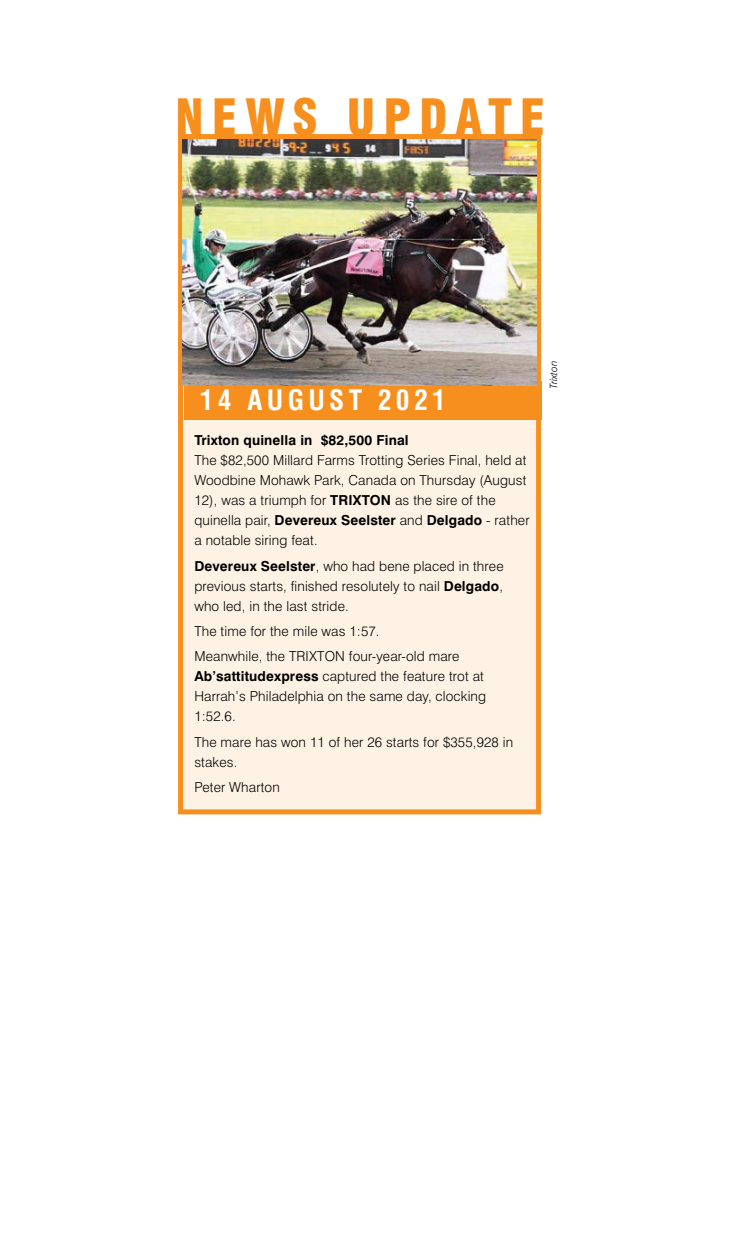
<style>
.page{position:relative;width:745px;height:1241px;background:#fff}
.page>*{position:absolute;margin:0;border:0;box-sizing:border-box;transform-origin:0 0}
.t1{font:900 condensed 48.75px "Swiss 721 BT";letter-spacing:.16em;color:#f78f1e}
.t2{font:700 condensed 27.5px "Swiss 721 BT";letter-spacing:.16em;color:#fff}
.t3{font:300 13.75px/20px "Swiss 721 BT";letter-spacing:.01em;color:#000}
.t4{font:700 13.75px "Swiss 721 BT";letter-spacing:.01em;color:#000}
.t5{font:italic 300 10px "Swiss 721 BT";color:#000}
.s1{font-weight:700}
</style>
<div class="page">
<div style="left:178px;top:134px;width:362px;height:680px;background:#fef2e4;border:5px solid #f78f1e"></div>
<div style="left:184px;top:380px;width:357px;height:39px;background:#f78f1e"></div>
<img style="left:182px;top:139px;width:354px;height:246px">
<h1 class="t1" style="left:175px;top:88px;width:371px">NEWS UPDATE</h1>
<h2 class="t2" style="left:200px;top:384px;width:247px">14 AUGUST 2021</h2>
<p class="t4" style="left:194px;top:432px;width:216px">Trixton quinella in $82,500 Final</p>
<p class="t3" style="left:194px;top:450px;width:336px">The $82,500 Millard Farms Trotting Series Final, held at Woodbine Mohawk Park, Canada on Thursday (August 12), was a triumph for <span class="s1">TRIXTON</span> as the sire of the quinella pair, <span class="s1">Devereux Seelster</span> and <span class="s1">Delgado</span> - rather a notable siring feat.</p>
<p class="t3" style="left:194px;top:555px;width:310px;text-align:justify"><span class="s1">Devereux Seelster</span>, who had bene placed in three previous starts, finished resolutely to nail <span class="s1">Delgado</span>, who led, in the last stride.</p>
<p class="t3" style="left:194px;top:618px;width:266px;line-height:25.4px">The time for the mile was 1:57.<br>Meanwhile, the TRIXTON four-year-old mare</p>
<p class="t3" style="left:194px;top:666px;width:293px"><span class="s1">Ab’sattitudexpress</span> captured the feature trot at<br>Harrah’s Philadelphia on the same day, clocking<br>1:52.6.</p>
<p class="t3" style="left:194px;top:731px;width:320px">The mare has won 11 of her 26 starts for $355,928 in stakes.</p>
<p class="t3" style="left:194px;top:776px;width:87px">Peter Wharton</p>
<p class="t5" style="left:547px;top:388px;width:29px;rotate:-90deg">Trixton</p>
</div>
